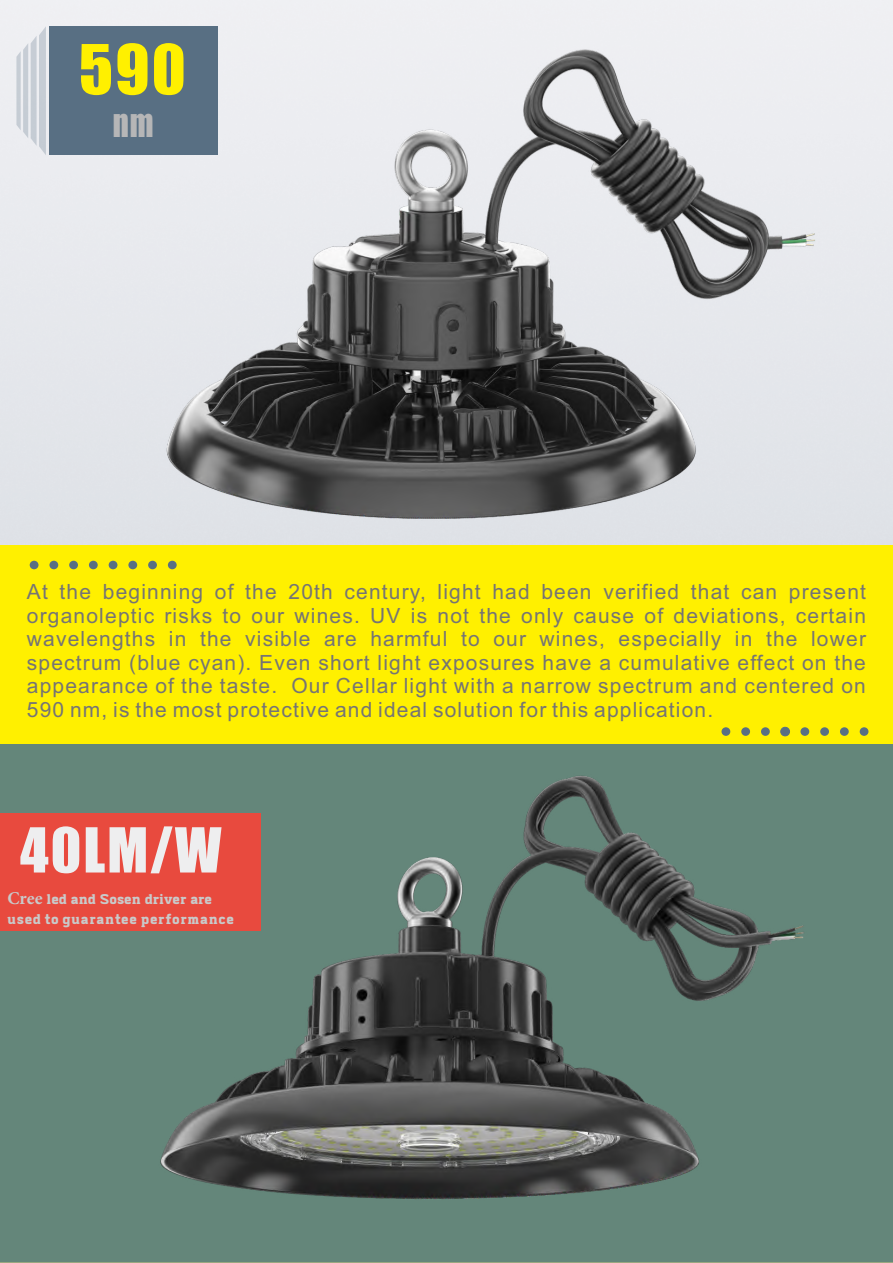
<style>
.page{position:relative;width:893px;height:1263px;background:#fff}
.page>*{position:absolute;margin:0;border:0;box-sizing:border-box;transform-origin:0 0}
.t1{font:63.3px "Impact";color:#fff000}
.t2{font:57.3px "Impact";color:#eeeeef}
.t3{font:35.4px "Impact";color:#b6b6b7;scale:.87 1}
.t4{font:21px/23.4px "Arial";letter-spacing:.055em;color:#757475;text-align:justify}
.t5{font:900 18px/20px "Klimt Organic";letter-spacing:.04em;color:#c9caca}
.s1{font-family:"Minion Pro";font-weight:700}
</style>
<div class="page">
<div style="left:0;top:595px;width:893px;height:667px;background:#64867a"></div>
<img style="left:0;top:0;width:893px;height:545px">
<div style="left:0;top:545px;width:893px;height:198px;background:#fff000"></div>
<div style="left:168px;top:561px;width:9px;height:8px;background:#586f83;border-radius:50%"></div>
<div style="left:148px;top:561px;width:9px;height:8px;background:#586f83;border-radius:50%"></div>
<div style="left:128px;top:561px;width:9px;height:8px;background:#586f83;border-radius:50%"></div>
<div style="left:89px;top:561px;width:9px;height:8px;background:#586f83;border-radius:50%"></div>
<div style="left:49px;top:561px;width:9px;height:8px;background:#586f83;border-radius:50%"></div>
<div style="left:109px;top:561px;width:8px;height:8px;background:#586f83;border-radius:50%"></div>
<div style="left:69px;top:561px;width:9px;height:8px;background:#586f83;border-radius:50%"></div>
<div style="left:30px;top:561px;width:8px;height:8px;background:#586f83;border-radius:50%"></div>
<div style="left:860px;top:727px;width:8px;height:9px;background:#586f83;border-radius:50%"></div>
<div style="left:840px;top:727px;width:9px;height:9px;background:#586f83;border-radius:50%"></div>
<div style="left:820px;top:727px;width:9px;height:9px;background:#586f83;border-radius:50%"></div>
<div style="left:781px;top:727px;width:9px;height:9px;background:#586f83;border:1px solid #586f83;border-radius:50%"></div>
<div style="left:741px;top:727px;width:9px;height:9px;background:#586f83;border-radius:50%"></div>
<div style="left:800px;top:727px;width:9px;height:9px;background:#586f83;border-radius:50%"></div>
<div style="left:761px;top:727px;width:9px;height:9px;background:#586f83;border-radius:50%"></div>
<div style="left:721px;top:727px;width:9px;height:9px;background:#586f83;border-radius:50%"></div>
<svg style="left:16px;top:26px;width:30px;height:129px"></svg>
<div style="left:50px;top:26px;width:168px;height:129px;background:#586f83"></div>
<div style="left:0;top:813px;width:261px;height:117px;background:#e84a3e"></div>
<img style="left:121px;top:45px;width:698px;height:488px">
<img style="left:141px;top:775px;width:663px;height:424px">
<h1 class="t1" style="left:79px;top:44px;width:108px">590</h1>
<h3 class="t3" style="left:113px;top:109px;width:49px">nm</h3>
<p class="t4" style="left:27px;top:582px;width:841px">At the beginning of the 20th century, light had been verified that can present organoleptic risks to our wines. UV is not the only cause of deviations, certain wavelengths in the visible are harmful to our wines, especially in the lower spectrum (blue cyan). Even short light exposures have a cumulative effect on the appearance of the taste. Our Cellar light with a narrow spectrum and centered on 590 nm, is the most protective and ideal solution for this application.</p>
<h2 class="t2" style="left:20px;top:805px;width:203px">40LM/W</h2>
<p class="t5" style="left:7px;top:890px;width:228px"><span class="s1">Cree</span> led and Sosen driver are used to guarantee performance</p>
</div>
